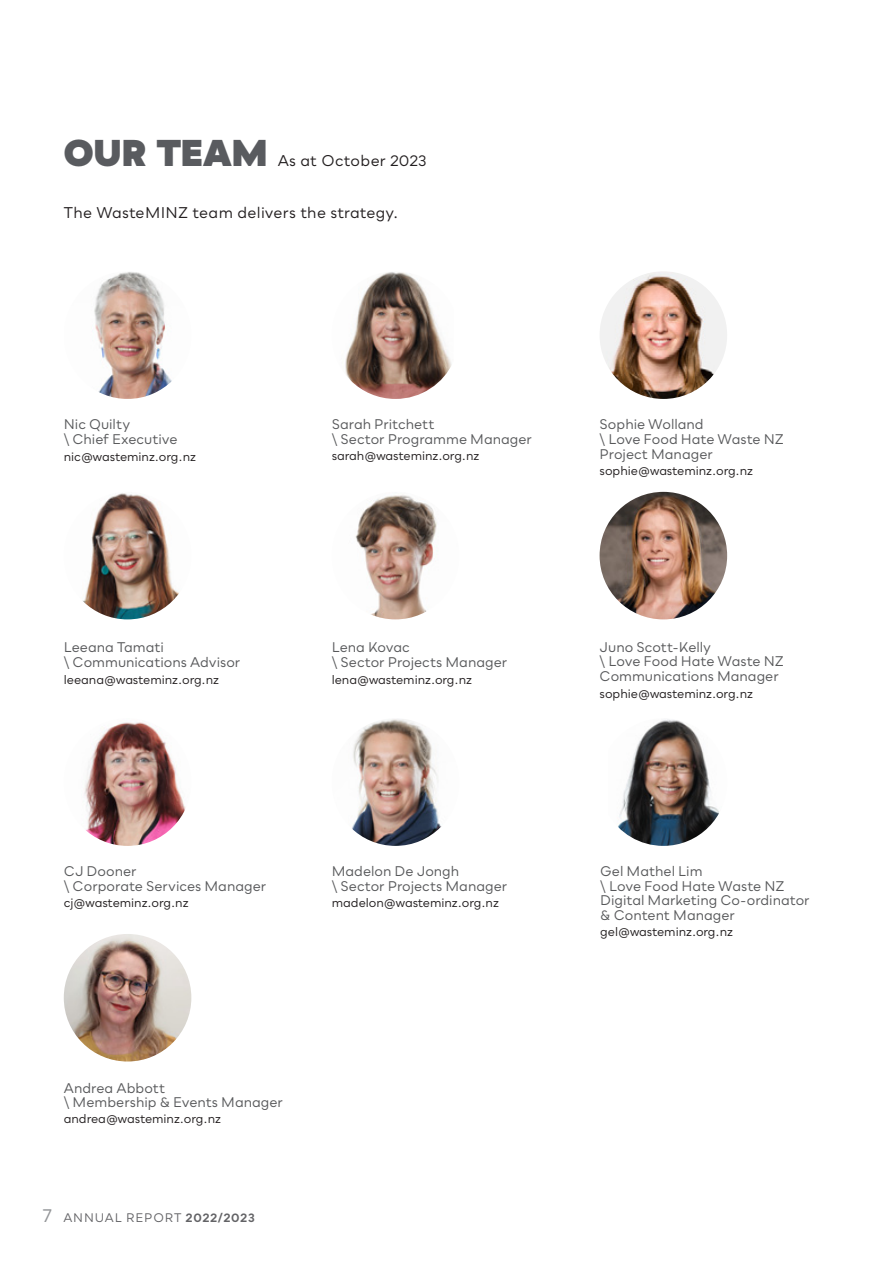
<style>
.page{position:relative;width:893px;height:1263px;background:#fff}
.page>*{position:absolute;margin:0;border:0;box-sizing:border-box;transform-origin:0 0}
.t1{font:900 36px "Bozon";color:#595b5f}
.t2{font:15px "Bozon";letter-spacing:.01em;color:#231f20}
.t3{font:13.5px/14.2px "Bozon";color:#57585a}
.t4{font:12px "Bozon";letter-spacing:-.02em;color:#231f20}
.t5{font:12px "Bozon";letter-spacing:.07em;color:#636366}
.s1{font-size:18px;color:#939598}
.s2{font-weight:700}
</style>
<div class="page">
<img style="left:618px;top:719px;width:101px;height:127px">
<img style="left:332px;top:492px;width:127px;height:127px;border-radius:64px">
<img style="left:345px;top:272px;width:107px;height:127px">
<img style="left:332px;top:718px;width:127px;height:128px;border-radius:64px">
<img style="left:94px;top:272px;width:78px;height:127px">
<img style="left:600px;top:271px;width:127px;height:128px;border-radius:64px">
<img style="left:64px;top:492px;width:127px;height:127px;border-radius:63px">
<img style="left:64px;top:718px;width:127px;height:128px;border-radius:64px">
<img style="left:600px;top:492px;width:127px;height:127px;border-radius:64px">
<img style="left:64px;top:934px;width:127px;height:127px;border-radius:64px">
<h1 class="t1" style="left:64px;top:129px;width:205px">OUR TEAM</h1>
<p class="t2" style="left:278px;top:151px;width:151px">As at October 2023</p>
<p class="t2" style="left:64px;top:202px;width:336px">The WasteMINZ team delivers the strategy.</p>
<p class="t3" style="left:64px;top:417px;width:115px;line-height:15px">Nic Quilty<br>\ Chief Executive</p>
<p class="t4" style="left:64px;top:449px;width:134px">nic@wasteminz.org.nz</p>
<p class="t3" style="left:64px;top:640px;width:178px;line-height:15px">Leeana Tamati<br>\ Communications Advisor</p>
<p class="t4" style="left:64px;top:671px;width:157px">leeana@wasteminz.org.nz</p>
<p class="t3" style="left:332px;top:417px;width:202px">Sarah Pritchett<br>\ Sector Programme Manager</p>
<p class="t4" style="left:332px;top:448px;width:149px">sarah@wasteminz.org.nz</p>
<p class="t3" style="left:332px;top:640px;width:177px;line-height:15px">Lena Kovac<br>\ Sector Projects Manager</p>
<p class="t4" style="left:332px;top:671px;width:142px">lena@wasteminz.org.nz</p>
<p class="t3" style="left:64px;top:864px;width:204px">CJ Dooner<br>\ Corporate Services Manager</p>
<p class="t4" style="left:64px;top:895px;width:126px">cj@wasteminz.org.nz</p>
<p class="t3" style="left:332px;top:864px;width:177px">Madelon De Jongh<br>\ Sector Projects Manager</p>
<p class="t4" style="left:332px;top:895px;width:169px">madelon@wasteminz.org.nz</p>
<p class="t3" style="left:64px;top:1080px;width:221px">Andrea Abbott<br>\ Membership &amp; Events Manager</p>
<p class="t4" style="left:64px;top:1111px;width:159px">andrea@wasteminz.org.nz</p>
<p class="t5" style="left:43px;top:1210px;width:214px"><span class="s1">7</span> ANNUAL REPORT <span class="s2">2022/2023</span></p>
<p class="t3" style="left:600px;top:417px;width:186px;line-height:14.7px">Sophie Wolland<br>\ Love Food Hate Waste NZ<br>Project Manager</p>
<p class="t4" style="left:600px;top:463px;width:155px">sophie@wasteminz.org.nz</p>
<p class="t3" style="left:600px;top:640px;width:186px;line-height:14.7px">Juno Scott-Kelly<br>\ Love Food Hate Waste NZ<br>Communications Manager</p>
<p class="t4" style="left:600px;top:686px;width:155px">sophie@wasteminz.org.nz</p>
<p class="t3" style="left:600px;top:864px;width:211px">Gel Mathel Lim<br>\ Love Food Hate Waste NZ<br>Digital Marketing Co-ordinator &amp; Content Manager</p>
<p class="t4" style="left:600px;top:924px;width:134px">gel@wasteminz.org.nz</p>
</div>
